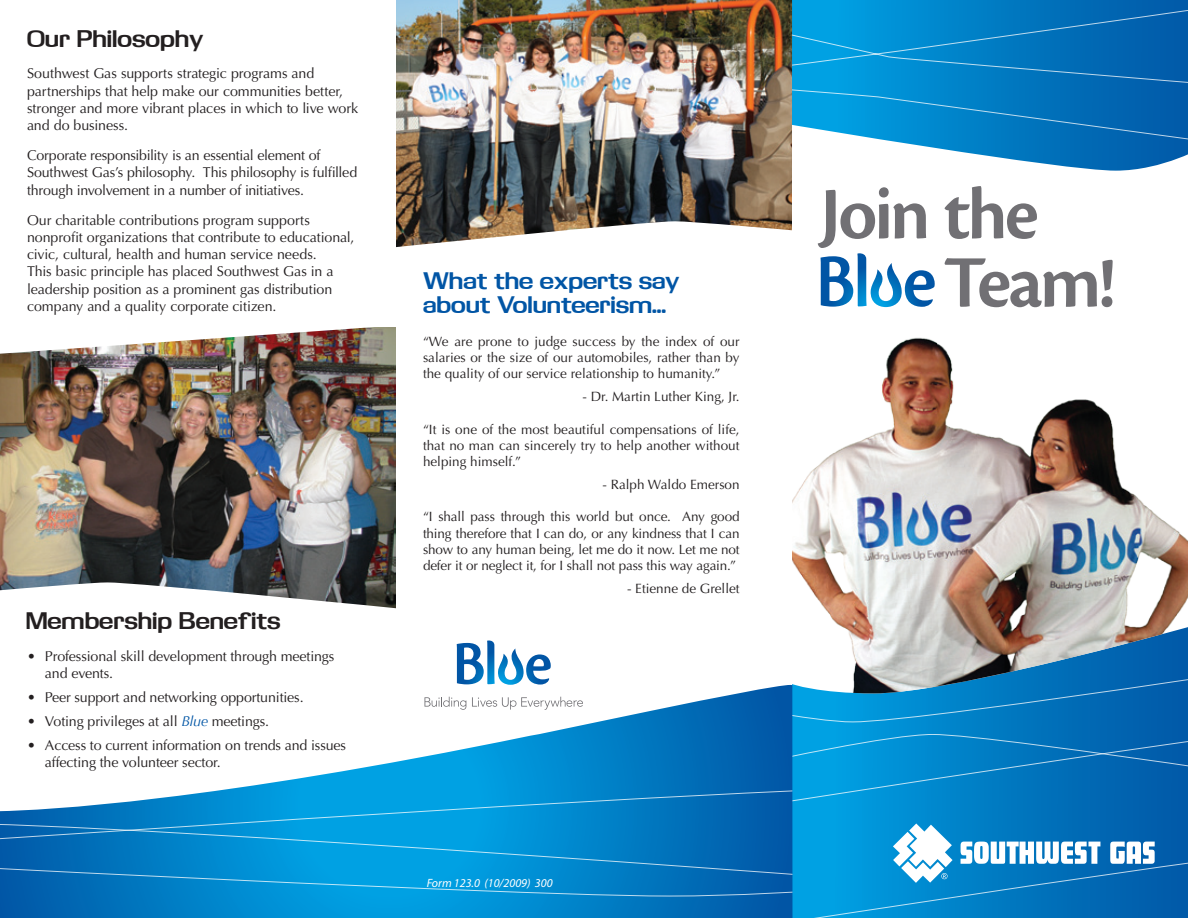
<style>
.page{position:relative;width:1188px;height:918px;background:#fff}
.page>*{position:absolute;margin:0;border:0;box-sizing:border-box;transform-origin:0 0}
.t1{font:700 21px "Kasse FLF";color:#0155a5}
.t2{font:700 21px "Kasse FLF";color:#231f20}
.body{font:14.25px/17.1px "Optima";letter-spacing:-.01em;color:#231f20}
.t3{font:13.5px/16.2px "Optima";color:#231f20;text-align:justify}
.t4{font:italic 12px "Myriad";color:#fff}
.s1{font-style:italic;color:#0155a5}
</style>
<div class="page">
<div style="left:792px;top:0;width:396px;height:918px;background:linear-gradient(to right,#00a5e7,#0156a4)"></div>
<svg style="left:792px;top:0;width:396px;height:125px;background:#0481c7"></svg>
<svg style="left:792px;top:693px;width:396px;height:112px;background:#0480c6"></svg>
<svg style="left:792px;top:125px;width:396px;height:178px"></svg>
<img style="left:792px;top:303px;width:396px;height:390px">
<svg style="left:0;top:685px;width:792px;height:233px"></svg>
<svg style="left:0;top:783px;width:792px;height:56px;background:#1f95d3"></svg>
<svg style="left:0;top:839px;width:792px;height:57px;background:#0584ca"></svg>
<img style="left:0;top:327px;width:396px;height:281px">
<svg style="left:424px;top:697px;width:42px;height:13px"></svg>
<svg style="left:472px;top:697px;width:111px;height:13px"></svg>
<svg style="left:457px;top:641px;width:94px;height:44px"></svg>
<svg style="left:792px;top:824px;width:396px;height:94px;background:#1e8dcc"></svg>
<svg style="left:818px;top:186px;width:295px;height:121px"></svg>
<img style="left:396px;top:0;width:396px;height:247px">
<p class="t2" style="left:27px;top:25px;width:178px">Our Philosophy</p>
<p class="body" style="left:27px;top:65px;width:333px">Southwest Gas supports strategic programs and partnerships that help make our communities better, stronger and more vibrant places in which to live work and do business.</p>
<p class="body" style="left:27px;top:147px;width:332px">Corporate responsibility is an essential element of<br>Southwest Gas’s philosophy. This philosophy is fulfilled through involvement in a number of initiatives.</p>
<p class="body" style="left:27px;top:212px;width:329px">Our charitable contributions program supports nonprofit organizations that contribute to educational, civic, cultural, health and human service needs.<br>This basic principle has placed Southwest Gas in a leadership position as a prominent gas distribution company and a quality corporate citizen.</p>
<p class="t2" style="left:26px;top:606px;width:256px">Membership Benefits</p>
<p class="body" style="left:45px;top:648px;width:291px;text-indent:-18px">• Professional skill development through meetings and events.</p>
<p class="body" style="left:27px;top:689px;width:278px">• Peer support and networking opportunities.</p>
<p class="body" style="left:27px;top:713px;width:244px">• Voting privileges at all <span class="s1">Blue</span> meetings.</p>
<p class="body" style="left:45px;top:737px;width:303px;text-indent:-18px">• Access to current information on trends and issues affecting the volunteer sector.</p>
<p class="t1" style="left:423px;top:267px;width:258px">What the experts say</p>
<p class="t1" style="left:423px;top:291px;width:245px">about Volunteerism...</p>
<p class="t3" style="left:423px;top:333px;width:318px">“We are prone to judge success by the index of our salaries or the size of our automobiles, rather than by the quality of our service relationship to humanity.”</p>
<p class="t3" style="left:583px;top:389px;width:159px">- Dr. Martin Luther King, Jr.</p>
<p class="t3" style="left:423px;top:421px;width:318px">“It is one of the most beautiful compensations of life, that no man can sincerely try to help another without helping himself.”</p>
<p class="t3" style="left:603px;top:477px;width:139px">- Ralph Waldo Emerson</p>
<p class="t3" style="left:423px;top:509px;width:318px">“I shall pass through this world but once. Any good thing therefore that I can do, or any kindness that I can show to any human being, let me do it now. Let me not defer it or neglect it, for I shall not pass this way again.”</p>
<p class="t3" style="left:627px;top:580px;width:114px">- Etienne de Grellet</p>
<p class="t4" style="left:427px;top:877px;width:127px">Form 123.0 (10/2009) 300</p>
</div>
